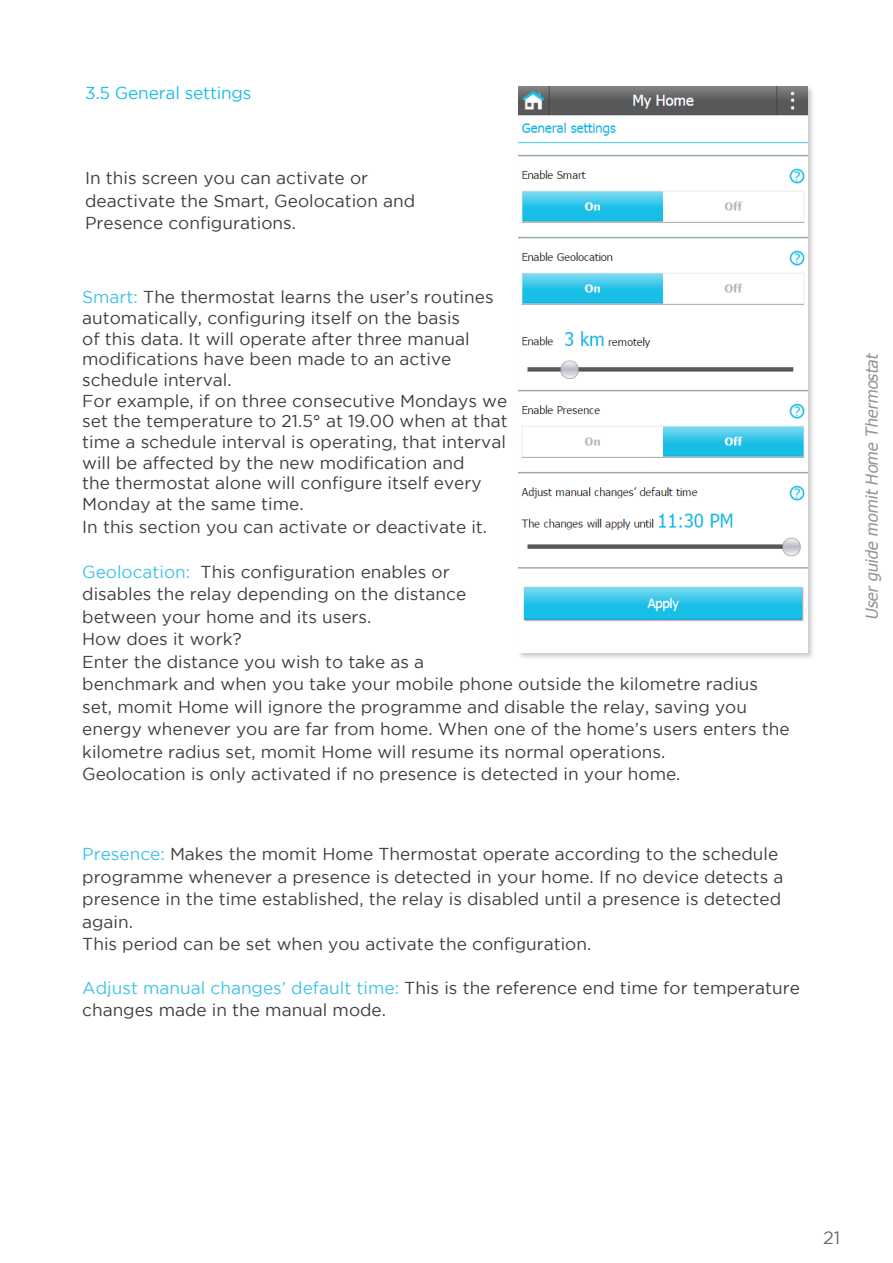
<style>
.page{position:relative;width:893px;height:1263px;background:#fff}
.page>*{position:absolute;margin:0;border:0;box-sizing:border-box;transform-origin:0 0}
.t1{font:18px "Gotham";color:#6c6d70}
.t2{font:17.25px/22.5px "Gotham";color:#3e3e3f}
.t3{font:17.25px "Gotham";letter-spacing:-.01em;color:#1bbde7}
.t4{font:italic 16.5px "Tahoma";color:#939598}
.s1{color:#41c2e9}
</style>
<div class="page">
<div style="left:517px;top:85px;width:298px;height:575px;background:#231f20;opacity:.25"></div>
<img style="left:518px;top:86px;width:290px;height:567px">
<p class="t3" style="left:85px;top:83px;width:168px">3.5 General settings</p>
<p class="t2" style="left:85px;top:166px;width:332px">In this screen you can activate or deactivate the Smart, Geolocation and<br>Presence configurations.</p>
<p class="t2" style="left:82px;top:286px;width:413px;line-height:20.7px"><span class="s1">Smart:</span> The thermostat learns the user’s routines automatically, configuring itself on the basis<br>of this data. It will operate after three manual modifications have been made to an active schedule interval.</p>
<p class="t2" style="left:82px;top:390px;width:427px;line-height:20.7px">For example, if on three consecutive Mondays we set the temperature to 21.5° at 19.00 when at that time a schedule interval is operating, that interval will be affected by the new modification and<br>the thermostat alone will configure itself every Monday at the same time.</p>
<p class="t2" style="left:82px;top:515px;width:406px">In this section you can activate or deactivate it.</p>
<p class="t2" style="left:82px;top:560px;width:385px"><span class="s1">Geolocation:</span> This configuration enables or disables the relay depending on the distance between your home and its users.</p>
<p class="t2" style="left:82px;top:628px;width:161px">How does it work?</p>
<p class="t2" style="left:82px;top:650px;width:709px">Enter the distance you wish to take as a<br>benchmark and when you take your mobile phone outside the kilometre radius set, momit Home will ignore the programme and disable the relay, saving you energy whenever you are far from home. When one of the home’s users enters the kilometre radius set, momit Home will resume its normal operations.</p>
<p class="t2" style="left:82px;top:763px;width:600px">Geolocation is only activated if no presence is detected in your home.</p>
<p class="t2" style="left:82px;top:843px;width:703px"><span class="s1">Presence:</span> Makes the momit Home Thermostat operate according to the schedule programme whenever a presence is detected in your home. If no device detects a presence in the time established, the relay is disabled until a presence is detected again.</p>
<p class="t2" style="left:82px;top:933px;width:510px">This period can be set when you activate the configuration.</p>
<p class="t2" style="left:82px;top:976px;width:719px"><span class="s1">Adjust manual changes’ default time:</span> This is the reference end time for temperature changes made in the manual mode.</p>
<p class="t4" style="left:861px;top:620px;width:270px;rotate:-90deg">User guide momit Home Thermostat</p>
<p class="t1" style="left:823px;top:1228px;width:19px">21</p>
</div>
